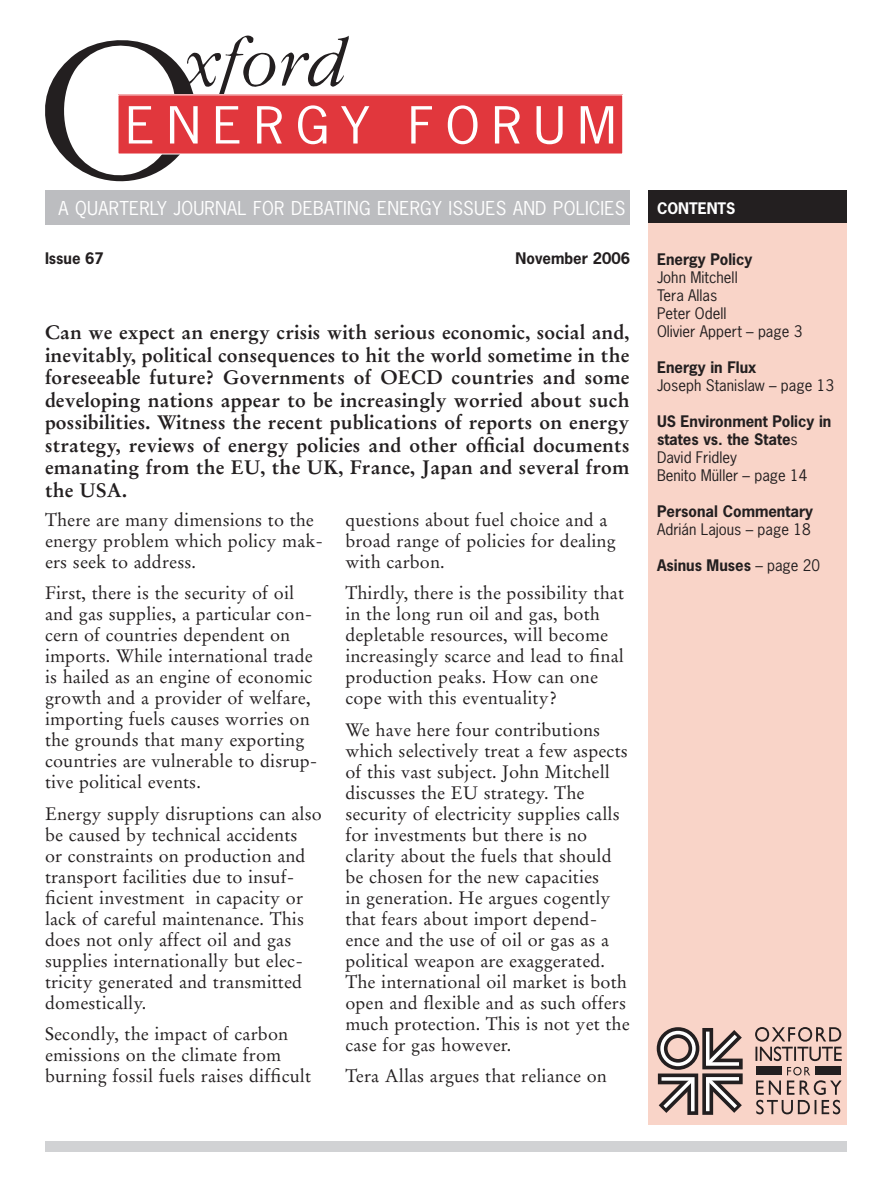
<style>
.page{position:relative;width:893px;height:1188px;background:#fff}
.page>*{position:absolute;margin:0;border:0;box-sizing:border-box;transform-origin:0 0}
.t1{font:48px "News Gothic";letter-spacing:.22em;color:#fff;scale:1.1 1}
.t2{font:700 19.5px/22.5px "Stempel Garamond";letter-spacing:.005em;color:#231f20;text-align:justify}
.t3{font:18px/21px "Stempel Garamond";letter-spacing:.005em;color:#231f20}
.t4{font:18px "News Gothic";letter-spacing:.015em;color:#fff}
.t5{font:700 15px/18px "News Gothic";color:#231f20}
.t6{font:15px/18px "News Gothic";color:#231f20}
.t7{font:700 15px "News Gothic";color:#fff}
.s1{font-weight:400}
</style>
<div class="page">
<div style="left:45px;top:190px;width:585px;height:35px;background:#bcbdc0"></div>
<div style="left:648px;top:190px;width:198px;height:35px;background:#231f20"></div>
<div style="left:648px;top:223px;width:198px;height:902px;background:#f9d4c8"></div>
<svg style="left:656px;top:1027px;width:87px;height:88px"></svg>
<svg style="left:755px;top:1027px;width:87px;height:34px"></svg>
<svg style="left:756px;top:1067px;width:86px;height:47px"></svg>
<div style="left:756px;top:1067px;width:25px;height:8px;background:#231f20"></div>
<div style="left:815px;top:1067px;width:26px;height:8px;background:#231f20"></div>
<div style="left:45px;top:1142px;width:801px;height:10px;background:#d1d2d4"></div>
<svg style="left:45px;top:36px;width:304px;height:145px"></svg>
<div style="left:118px;top:95px;width:505px;height:59px;background:#e1373d"></div>
<h1 class="t1" style="left:126px;top:95px;width:448px">ENERGY FORUM</h1>
<p class="t4" style="left:58px;top:197px;width:568px">A QUARTERLY JOURNAL FOR DEBATING ENERGY ISSUES AND POLICIES</p>
<p class="t5" style="left:45px;top:249px;width:60px">Issue 67</p>
<p class="t5" style="left:516px;top:249px;width:116px">November 2006</p>
<p class="t2" style="left:45px;top:321px;width:586px">Can we expect an energy crisis with serious economic, social and, inevitably, political consequences to hit the world sometime in the foreseeable future? Governments of OECD countries and some developing nations appear to be increasingly worried about such possibilities. Witness the recent publications of reports on energy strategy, reviews of energy policies and other official documents emanating from the EU, the UK, France, Japan and several from the USA.</p>
<p class="t3" style="left:45px;top:509px;width:279px">There are many dimensions to the energy problem which policy mak&shy;ers seek to address.</p>
<p class="t3" style="left:45px;top:582px;width:274px">First, there is the security of oil and gas supplies, a particular con&shy;cern of countries dependent on imports. While international trade is hailed as an engine of economic growth and a provider of welfare, importing fuels causes worries on the grounds that many exporting countries are vulnerable to disrup&shy;tive political events.</p>
<p class="t3" style="left:45px;top:803px;width:278px">Energy supply disruptions can also be caused by technical accidents<br>or constraints on production and transport facilities due to insuf&shy;ficient investment in capacity or lack of careful maintenance. This does not only affect oil and gas supplies internationally but elec&shy;tricity generated and transmitted domestically.</p>
<p class="t3" style="left:45px;top:1023px;width:268px">Secondly, the impact of carbon emissions on the climate from burning fossil fuels raises difficult</p>
<p class="t3" style="left:345px;top:509px;width:272px">questions about fuel choice and a broad range of policies for dealing with carbon.</p>
<p class="t3" style="left:345px;top:582px;width:280px">Thirdly, there is the possibility that in the long run oil and gas, both depletable resources, will become increasingly scarce and lead to final production peaks. How can one cope with this eventuality?</p>
<p class="t3" style="left:345px;top:719px;width:286px">We have here four contributions which selectively treat a few aspects of this vast subject. John Mitchell discusses the EU strategy. The security of electricity supplies calls for investments but there is no clarity about the fuels that should be chosen for the new capacities<br>in generation. He argues cogently that fears about import depend&shy;ence and the use of oil or gas as a political weapon are exaggerated.<br>The international oil market is both open and flexible and as such offers much protection. This is not yet the case for gas however.</p>
<p class="t3" style="left:345px;top:1065px;width:263px">Tera Allas argues that reliance on</p>
<p class="t7" style="left:657px;top:198px;width:80px">CONTENTS</p>
<p class="t5" style="left:657px;top:249px;width:97px">Energy Policy</p>
<p class="t6" style="left:657px;top:267px;width:147px">John Mitchell<br>Tera Allas<br>Peter Odell<br>Olivier Appert – page 3</p>
<p class="t5" style="left:657px;top:357px;width:101px">Energy in Flux</p>
<p class="t6" style="left:657px;top:375px;width:178px">Joseph Stanislaw – page 13</p>
<p class="t5" style="left:657px;top:411px;width:176px">US Environment Policy in states vs. the State<span class="s1">s<br>David Fridley<br>Benito Müller – page 14</span></p>
<p class="t5" style="left:657px;top:501px;width:158px">Personal Commentary</p>
<p class="t6" style="left:657px;top:519px;width:155px">Adrián Lajous – page 18</p>
<p class="t5" style="left:657px;top:555px;width:165px">Asinus Muses <span class="s1">– page 20</span></p>
</div>
